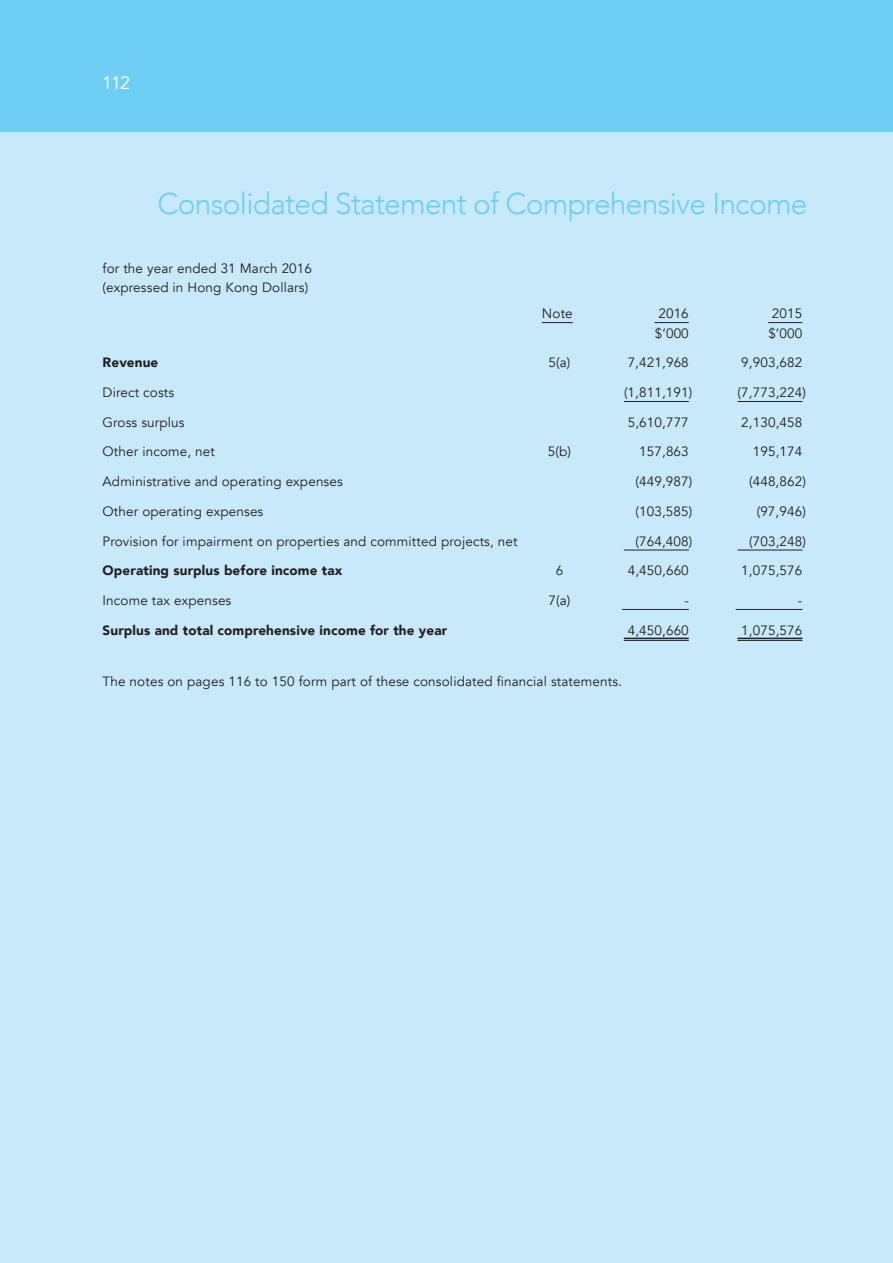
<style>
.page{position:relative;width:893px;height:1263px;background:#c7e9fa}
.page>*{position:absolute;margin:0;border:0;box-sizing:border-box;transform-origin:0 0}
.t1{font:300 30px "Avenir";letter-spacing:-.025em;color:#6fcef4}
.t2{font:18px "Avenir";color:#fff}
.t3{font:13.5px/19.5px "Avenir";letter-spacing:.01em;color:#231f20}
.t4{font:900 13.5px "Avenir";letter-spacing:.01em;color:#231f20}
</style>
<div class="page">
<div style="left:0;top:0;width:893px;height:132px;background:#6fcef4"></div>
<hr style="left:542px;top:322px;width:31px;height:1px;background:#231f20">
<hr style="left:654px;top:322px;width:35px;height:1px;background:#231f20">
<hr style="left:768px;top:322px;width:34px;height:1px;background:#231f20">
<hr style="left:624px;top:401px;width:65px;height:1px;background:#231f20">
<hr style="left:738px;top:401px;width:64px;height:1px;background:#231f20">
<hr style="left:624px;top:550px;width:65px;height:1px;background:#231f20">
<hr style="left:737px;top:550px;width:65px;height:1px;background:#231f20">
<hr style="left:622px;top:609px;width:67px;height:1px;background:#231f20">
<hr style="left:736px;top:609px;width:66px;height:1px;background:#231f20">
<hr style="left:624px;top:638px;width:65px;height:1px;background:#231f20">
<hr style="left:624px;top:640px;width:65px;height:1px;background:#231f20">
<hr style="left:737px;top:638px;width:65px;height:1px;background:#231f20">
<hr style="left:737px;top:640px;width:65px;height:1px;background:#231f20">
<h2 class="t2" style="left:102px;top:72px;width:30px">112</h2>
<h1 class="t1" style="left:157px;top:186px;width:652px">Consolidated Statement of Comprehensive Income</h1>
<p class="t3" style="left:103px;top:259px;width:211px">for the year ended 31 March 2016 (expressed in Hong Kong Dollars)</p>
<p class="t3" style="left:542px;top:304px;width:32px">Note</p>
<p class="t3" style="left:655px;top:304px;width:36px">2016 $’000</p>
<p class="t3" style="left:768px;top:304px;width:36px">2015 $’000</p>
<p class="t4" style="left:103px;top:351px;width:57px">Revenue</p>
<p class="t3" style="left:548px;top:353px;width:23px">5(a)</p>
<p class="t3" style="left:628px;top:353px;width:63px">7,421,968</p>
<p class="t3" style="left:741px;top:353px;width:63px">9,903,682</p>
<p class="t3" style="left:103px;top:383px;width:73px">Direct costs</p>
<p class="t3" style="left:624px;top:383px;width:70px">(1,811,191)</p>
<p class="t3" style="left:738px;top:383px;width:70px">(7,773,224)</p>
<p class="t3" style="left:103px;top:413px;width:84px">Gross surplus</p>
<p class="t3" style="left:628px;top:413px;width:63px">5,610,777</p>
<p class="t3" style="left:741px;top:413px;width:63px">2,130,458</p>
<p class="t3" style="left:103px;top:442px;width:114px">Other income, net</p>
<p class="t3" style="left:548px;top:442px;width:25px">5(b)</p>
<p class="t3" style="left:639px;top:442px;width:51px">157,863</p>
<p class="t3" style="left:753px;top:442px;width:51px">195,174</p>
<p class="t3" style="left:103px;top:472px;width:242px">Administrative and operating expenses</p>
<p class="t3" style="left:635px;top:472px;width:58px">(449,987)</p>
<p class="t3" style="left:749px;top:472px;width:58px">(448,862)</p>
<p class="t3" style="left:103px;top:502px;width:162px">Other operating expenses</p>
<p class="t3" style="left:635px;top:502px;width:58px">(103,585)</p>
<p class="t3" style="left:757px;top:502px;width:51px">(97,946)</p>
<p class="t3" style="left:103px;top:531px;width:417px">Provision for impairment on properties and committed projects, net</p>
<p class="t3" style="left:635px;top:531px;width:58px">(764,408)</p>
<p class="t3" style="left:749px;top:531px;width:58px">(703,248)</p>
<p class="t4" style="left:103px;top:559px;width:241px">Operating surplus before income tax</p>
<p class="t3" style="left:556px;top:561px;width:9px">6</p>
<p class="t3" style="left:628px;top:561px;width:63px">4,450,660</p>
<p class="t3" style="left:741px;top:561px;width:63px">1,075,576</p>
<p class="t3" style="left:103px;top:591px;width:130px">Income tax expenses</p>
<p class="t3" style="left:548px;top:591px;width:23px">7(a)</p>
<p class="t3" style="left:684px;top:591px;width:6px">-</p>
<p class="t3" style="left:798px;top:591px;width:6px">-</p>
<p class="t4" style="left:103px;top:618px;width:346px">Surplus and total comprehensive income for the year</p>
<p class="t3" style="left:628px;top:620px;width:63px">4,450,660</p>
<p class="t3" style="left:741px;top:620px;width:63px">1,075,576</p>
<p class="t3" style="left:103px;top:672px;width:521px">The notes on pages 116 to 150 form part of these consolidated financial statements.</p>
</div>
